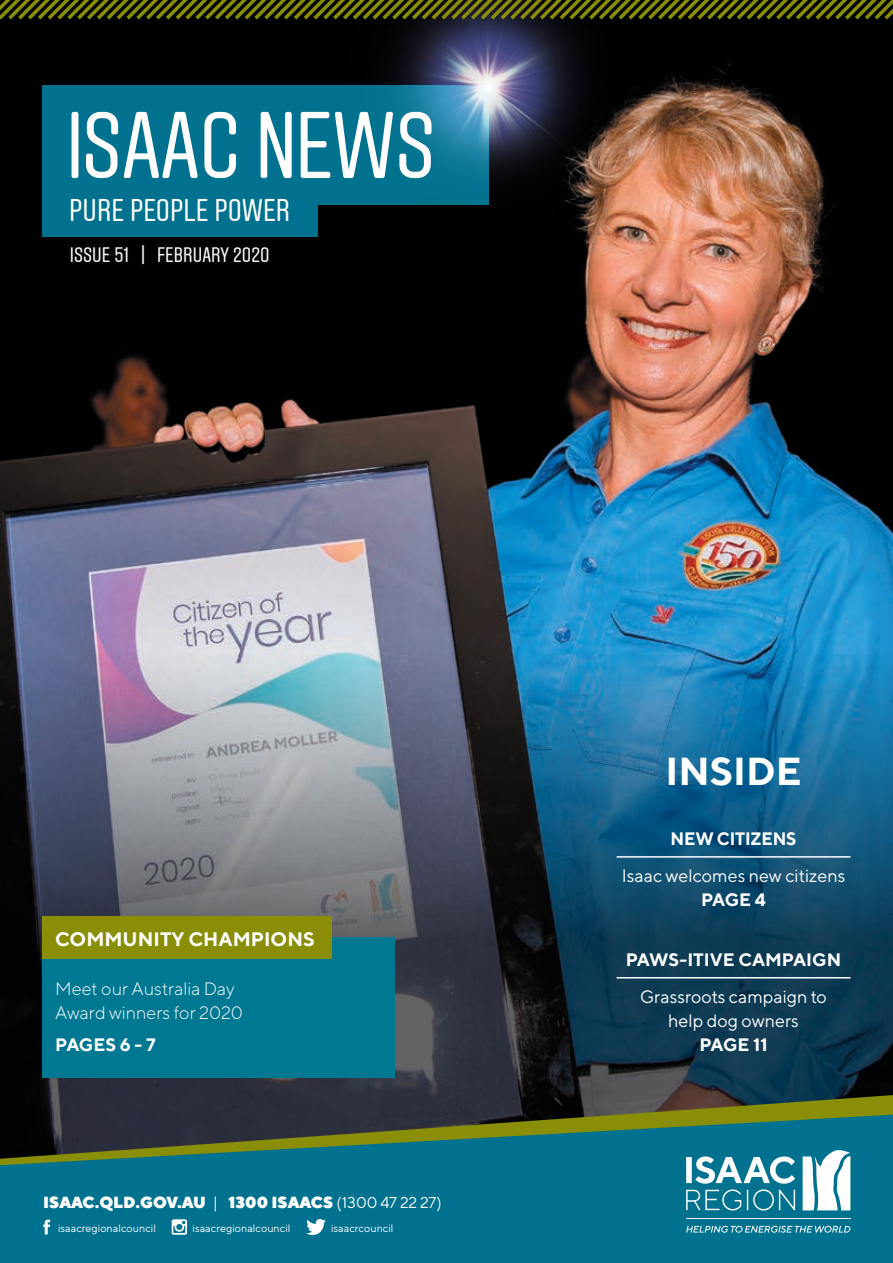
<style>
.page{position:relative;width:893px;height:1263px;background:#fff}
.page>*{position:absolute;margin:0;border:0;box-sizing:border-box;transform-origin:0 0}
.t1{font:94.5px "Aveny T";letter-spacing:-.01em;color:#fff}
.t2{font:700 39px "TT Norms";color:#fff}
.t3{font:31.5px "Aveny T";color:#fff}
.t4{font:21px "Aveny T";color:#fff}
.t5{font:700 19.5px "TT Norms";color:#fff}
.t6{font:18px/24px "TT Norms";color:#fff;text-align:center}
.t7{font:300 18px/24px "TT Norms";color:#fff}
.t8{font:700 18px "TT Norms";letter-spacing:-.01em;color:#fff}
.t9{font:700 18px "TT Norms";letter-spacing:-.01em;color:#fff;scale:.95 1}
.t10{font:900 16.05px "TT Norms";color:#fff}
.t11{font:10.8px "TT Norms";color:#fff}
.s1{font-weight:400}
.s2{font-weight:400;font-size:15.75px}
</style>
<div class="page">
<img style="left:0;top:19px;width:893px;height:577px">
<img style="left:0;top:596px;width:893px;height:499px">
<div style="left:62px;top:237px;width:216px;height:35px;background:#020202"></div>
<div style="left:43px;top:85px;width:446px;height:119px;background:#00718e"></div>
<div style="left:43px;top:189px;width:275px;height:47px;background:#00718e"></div>
<img style="left:316px;top:19px;width:346px;height:240px">
<svg style="left:0;top:1095px;width:893px;height:19px;background:#393b2f"></svg>
<svg style="left:0;top:1114px;width:893px;height:149px;background:#0e6a79"></svg>
<svg style="left:43px;top:1219px;width:7px;height:15px"></svg>
<svg style="left:172px;top:1219px;width:15px;height:16px"></svg>
<svg style="left:306px;top:1219px;width:20px;height:16px"></svg>
<svg style="left:0;top:0;width:893px;height:19px;background:#444605"></svg>
<svg style="left:803px;top:1149px;width:47px;height:61px"></svg>
<svg style="left:686px;top:1226px;width:164px;height:7px"></svg>
<svg style="left:686px;top:1156px;width:109px;height:54px"></svg>
<hr style="left:686px;top:1218px;width:164px;height:1px;background:#fff">
<div style="left:43px;top:938px;width:352px;height:140px;background:#007891"></div>
<div style="left:43px;top:916px;width:289px;height:43px;background:#8a8d06"></div>
<hr style="left:617px;top:977px;width:233px;height:1px;background:#fff">
<hr style="left:617px;top:856px;width:233px;height:2px;background:#fff">
<h1 class="t1" style="left:65px;top:93px;width:372px">ISAAC NEWS</h1>
<h3 class="t3" style="left:69px;top:193px;width:222px">PURE PEOPLE POWER</h3>
<p class="t4" style="left:70px;top:243px;width:201px">ISSUE 51 | FEBRUARY 2020</p>
<p class="t5" style="left:55px;top:927px;width:261px">COMMUNITY CHAMPIONS</p>
<p class="t7" style="left:55px;top:976px;width:189px">Meet our Australia Day<br>Award winners for 2020</p>
<p class="t8" style="left:55px;top:1033px;width:102px">PAGES 6 - 7</p>
<p class="t10" style="left:43px;top:1192px;width:400px">ISAAC.QLD.GOV.AU <span class="s1">|</span> 1300 ISAACS <span class="s2">(1300 47 22 27)</span></p>
<p class="t11" style="left:58px;top:1222px;width:99px">isaacregionalcouncil</p>
<p class="t11" style="left:193px;top:1222px;width:99px">isaacregionalcouncil</p>
<p class="t11" style="left:331px;top:1222px;width:64px">isaacrcouncil</p>
<h2 class="t2" style="left:665px;top:747px;width:138px">INSIDE</h2>
<p class="t9" style="left:670px;top:827px;width:134px">NEW CITIZENS</p>
<p class="t6" style="left:622px;top:863px;width:225px">Isaac welcomes new citizens</p>
<p class="t8" style="left:701px;top:888px;width:66px">PAGE 4</p>
<p class="t8" style="left:626px;top:948px;width:217px">PAWS-ITIVE CAMPAIGN</p>
<p class="t6" style="left:640px;top:984px;width:188px">Grassroots campaign to help dog owners</p>
<p class="t8" style="left:699px;top:1033px;width:70px">PAGE 11</p>
</div>
